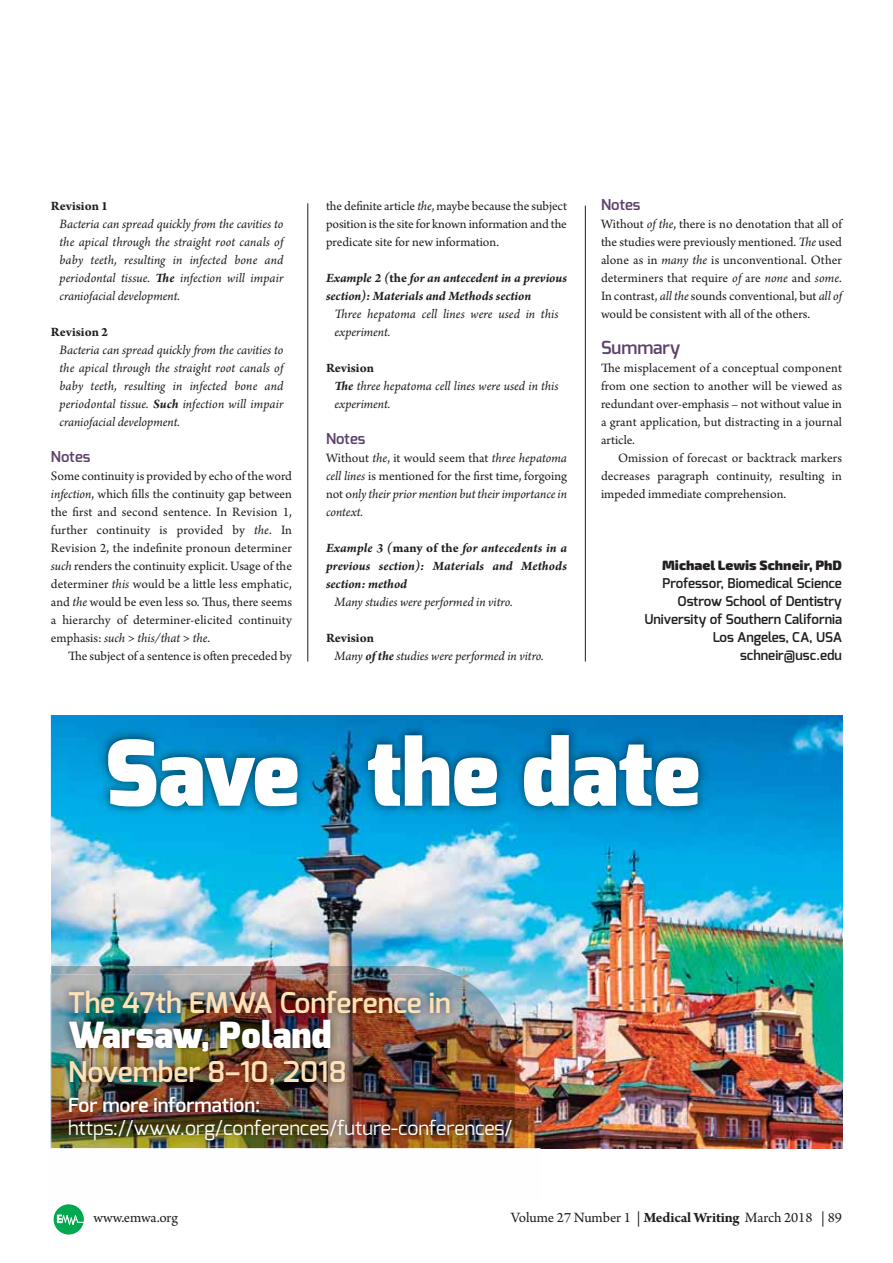
<style>
.page{position:relative;width:893px;height:1263px;background:#fff}
.page>*{position:absolute;margin:0;border:0;box-sizing:border-box;transform-origin:0 0}
.t1{font:900 90px "Exo";color:#fff}
.t2{font:900 36px "Exo";color:#fff}
.t3{font:600 28.5px "Exo";color:#fee2b7}
.t4{font:19.5px "Exo";color:#fff}
.t5{font:600 19.5px "Exo";color:#fff}
.t6{font:600 18px "Exo";color:#5e436c}
.t7{font:15px "Arno Pro";letter-spacing:-.005em;color:#231f20}
.t8{font:600 15px "Exo";color:#5e436c}
.t9{font:13.5px/18px "Arno Pro";color:#231f20;text-align:justify}
.t10{font:italic 13.5px/18px "Arno Pro";color:#231f20;text-align:justify}
.t11{font:italic 700 13.5px/18px "Arno Pro";color:#231f20}
.t12{font:600 13.5px/18px "Exo";color:#231f20;text-align:right}
.t13{font:900 13.5px "Exo 2";color:#231f20}
.t14{font:700 13.5px "Arno Pro";color:#231f20}
.s1{font-weight:700}
.s2{font-style:italic}
.s3{font-style:normal}
.s4{font-weight:700;font-style:normal}
</style>
<div class="page">
<svg style="left:54px;top:1204px;width:30px;height:31px"></svg>
<hr style="left:307px;top:203px;width:1px;height:459px;background:#231f20">
<hr style="left:585px;top:206px;width:1px;height:456px;background:#231f20">
<img style="left:51px;top:716px;width:791px;height:432px">
<img style="left:51px;top:966px;width:403px;height:8px">
<img style="left:515px;top:974px;width:25px;height:174px">
<img style="left:51px;top:974px;width:464px;height:174px">
<img style="left:50px;top:715px;width:704px;height:134px">
<p class="t14" style="left:51px;top:201px;width:59px">Revision 1</p>
<p class="t10" style="left:59px;top:216px;width:226px">Bacteria can spread quickly from the cavities to the apical through the straight root canals of baby teeth, resulting in infected bone and periodontal tissue. <span class="s1">The</span> infection will impair craniofacial development.</p>
<p class="t14" style="left:51px;top:327px;width:59px">Revision 2</p>
<p class="t10" style="left:59px;top:342px;width:226px">Bacteria can spread quickly from the cavities to the apical through the straight root canals of baby teeth, resulting in infected bone and periodontal tissue. <span class="s1">Such</span> infection will impair craniofacial development.</p>
<p class="t8" style="left:51px;top:450px;width:41px">Notes</p>
<p class="t9" style="left:51px;top:468px;width:242px">Some continuity is provided by echo of the word <span class="s2">infection</span>, which fills the continuity gap between the first and second sentence. In Revision 1, further continuity is provided by <span class="s2">the</span>. In Revision 2, the indefinite pronoun determiner <span class="s2">such</span> renders the continuity explicit. Usage of the determiner <span class="s2">this</span> would be a little less emphatic, and <span class="s2">the</span> would be even less so. Thus, there seems a hierarchy of determiner-elicited continuity emphasis: <span class="s2">such</span> &gt; <span class="s2">this/that</span> &gt; <span class="s2">the</span>.</p>
<p class="t9" style="left:68px;top:648px;width:225px">The subject of a sentence is often preceded by</p>
<p class="t9" style="left:326px;top:198px;width:242px">the definite article <span class="s2">the</span>, maybe because the subject position is the site for known information and the predicate site for new information.</p>
<p class="t11" style="left:326px;top:270px;width:242px">Example 2 (<span class="s3">the</span> for an antecedent in a previous section): Materials and Methods section</p>
<p class="t10" style="left:334px;top:306px;width:226px">Three hepatoma cell lines were used in this experiment.</p>
<p class="t10" style="left:334px;top:360px;width:226px;text-align:left;text-indent:-9px"><span class="s4">Revision<br></span><span class="s1">The</span> three hepatoma cell lines were used in this experiment.</p>
<p class="t8" style="left:326px;top:432px;width:41px">Notes</p>
<p class="t10" style="left:326px;top:450px;width:242px"><span class="s3">Without</span> the<span class="s3">, it would seem that</span> three hepatoma cell lines <span class="s3">is mentioned for the first time, forgoing not o</span>nly their prior mention but their importance in context.</p>
<p class="t11" style="left:326px;top:540px;width:242px;text-align:justify">Example 3 (<span class="s3">many of the</span> for antecedents in a previous section): Materials and Methods section: method</p>
<p class="t10" style="left:334px;top:594px;width:179px">Many studies were performed in vitro.</p>
<p class="t10" style="left:334px;top:630px;width:211px;text-indent:-9px"><span class="s4">Revision<br></span>Many <span class="s1">of the</span> studies were performed in vitro.</p>
<p class="t8" style="left:601px;top:198px;width:41px">Notes</p>
<p class="t9" style="left:601px;top:216px;width:242px">Without <span class="s2">of the</span>, there is no denotation that all of the studies were previously mentioned. <span class="s2">The</span> used alone as in <span class="s2">many the</span> is unconventional. Other determiners that require <span class="s2">of</span> are <span class="s2">none</span> and <span class="s2">some</span>.<br>In contrast, <span class="s2">all the</span> sounds conventional, but <span class="s2">all of </span>would be consistent with all of the others.</p>
<h3 class="t6" style="left:601px;top:340px;width:81px">Summary</h3>
<p class="t9" style="left:601px;top:360px;width:243px">The misplacement of a conceptual component from one section to another will be viewed as redundant over-emphasis – not without value in a grant application, but distracting in a journal article.</p>
<p class="t9" style="left:601px;top:450px;width:243px;text-indent:17px">Omission of forecast or backtrack markers decreases paragraph continuity, resulting in impeded immediate comprehension.</p>
<p class="t13" style="left:662px;top:561px;width:181px">Michael Lewis Schneir, PhD</p>
<p class="t12" style="left:644px;top:576px;width:199px">Professor, Biomedical Science<br>Ostrow School of Dentistry<br>University of Southern California<br>Los Angeles, CA, USA schneir@usc.edu</p>
<h1 class="t1" style="left:105px;top:722px;width:597px">Save the date</h1>
<h3 class="t3" style="left:68px;top:991px;width:384px">The 47th EMWA Conference in</h3>
<h2 class="t2" style="left:68px;top:1014px;width:265px">Warsaw, Poland</h2>
<h3 class="t3" style="left:68px;top:1060px;width:280px">November 8–10, 2018</h3>
<h3 class="t5" style="left:68px;top:1097px;width:194px">For more information:</h3>
<h3 class="t4" style="left:68px;top:1119px;width:446px">https://www.org/conferences/future-conferences/</h3>
<p class="t7" style="left:93px;top:1212px;width:86px">www.emwa.org</p>
<p class="t7" style="left:511px;top:1212px;width:333px">Volume 27 Number 1 | <span class="s1">Medical Writing</span> March 2018 | 89</p>
</div>
